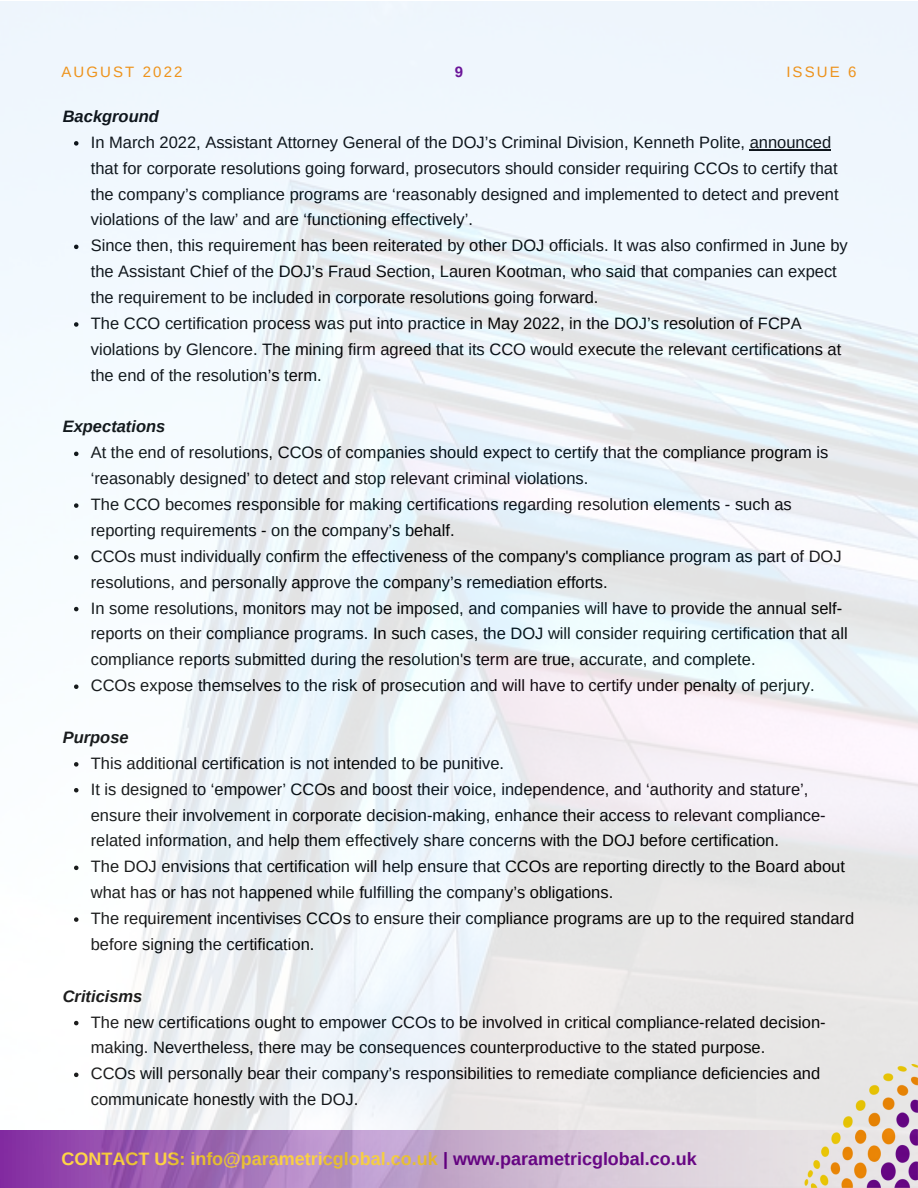
<style>
.page{position:relative;width:918px;height:1188px;background:#fff}
.page>*{position:absolute;margin:0;border:0;box-sizing:border-box;transform-origin:0 0}
.t1{font:700 18px "Arimo";color:#ffcf30}
.t2{font:16.5px/25.8px "Arimo";color:#000}
.t3{font:italic 700 16.5px "Arimo";color:#000}
.t4{font:15px "Arimo";letter-spacing:.14em;color:#fe8f00}
.t5{font:700 15px "Arimo";color:#6a008e}
.s1{color:#6a008e}
</style>
<div class="page">
<img style="left:0;top:2px;width:918px;height:1186px">
<p class="t4" style="left:61px;top:64px;width:123px">AUGUST 2022</p>
<p class="t5" style="left:455px;top:64px;width:10px">9</p>
<p class="t4" style="left:786px;top:64px;width:72px">ISSUE 6</p>
<p class="t3" style="left:63px;top:107px;width:98px">Background</p>
<p class="t2" style="left:91px;top:129px;width:759px">In March 2022, Assistant Attorney General of the DOJ’s Criminal Division, Kenneth Polite, announced that for corporate resolutions going forward, prosecutors should consider requiring CCOs to certify that the company’s compliance programs are ‘reasonably designed and implemented to detect and prevent violations of the law’ and are ‘functioning effectively’.<br>Since then, this requirement has been reiterated by other DOJ officials. It was also confirmed in June by the Assistant Chief of the DOJ’s Fraud Section, Lauren Kootman, who said that companies can expect the requirement to be included in corporate resolutions going forward.<br>The CCO certification process was put into practice in May 2022, in the DOJ’s resolution of FCPA violations by Glencore. The mining firm agreed that its CCO would execute the relevant certifications at the end of the resolution’s term.</p>
<p class="t3" style="left:63px;top:418px;width:104px">Expectations</p>
<p class="t2" style="left:91px;top:440px;width:758px">At the end of resolutions, CCOs of companies should expect to certify that the compliance program is ‘reasonably designed’ to detect and stop relevant criminal violations.<br>The CCO becomes responsible for making certifications regarding resolution elements - such as reporting requirements - on the company’s behalf.<br>CCOs must individually confirm the effectiveness of the company's compliance program as part of DOJ resolutions, and personally approve the company’s remediation efforts.<br>In some resolutions, monitors may not be imposed, and companies will have to provide the annual self&shy;reports on their compliance programs. In such cases, the DOJ will consider requiring certification that all compliance reports submitted during the resolution's term are true, accurate, and complete.<br>CCOs expose themselves to the risk of prosecution and will have to certify under penalty of perjury.</p>
<p class="t3" style="left:63px;top:728px;width:67px">Purpose</p>
<p class="t2" style="left:91px;top:750px;width:765px">This additional certification is not intended to be punitive.<br>It is designed to ‘empower’ CCOs and boost their voice, independence, and ‘authority and stature’, ensure their involvement in corporate decision-making, enhance their access to relevant compliance&shy;related information, and help them effectively share concerns with the DOJ before certification.<br>The DOJ envisions that certification will help ensure that CCOs are reporting directly to the Board about what has or has not happened while fulfilling the company’s obligations.<br>The requirement incentivises CCOs to ensure their compliance programs are up to the required standard before signing the certification.</p>
<p class="t3" style="left:63px;top:987px;width:81px">Criticisms</p>
<p class="t2" style="left:91px;top:1009px;width:736px">The new certifications ought to empower CCOs to be involved in critical compliance-related decision&shy;making. Nevertheless, there may be consequences counterproductive to the stated purpose.<br>CCOs will personally bear their company’s responsibilities to remediate compliance deficiencies and communicate honestly with the DOJ.</p>
<p class="t1" style="left:61px;top:1149px;width:637px">CONTACT US: info@parametricglobal.co.uk <span class="s1">| www.parametricglobal.co.uk</span></p>
</div>
